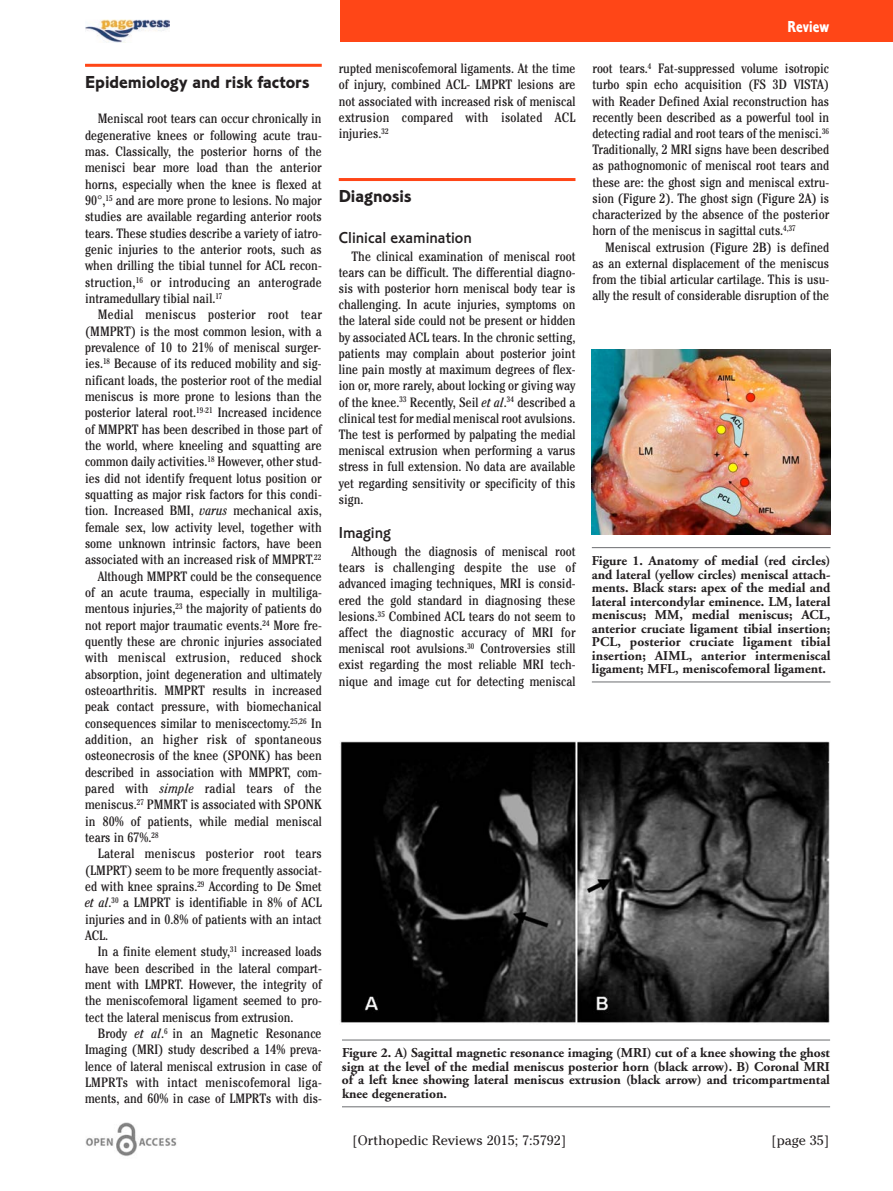
<style>
.page{position:relative;width:893px;height:1191px;background:#fff}
.page>*{position:absolute;margin:0;border:0;box-sizing:border-box;transform-origin:0 0}
.t1{font:18px "Corinthian Bold Plain";color:#231f20}
.t2{font:16.5px "Corinthian Medium Plain";color:#231f20}
.t3{font:16.5px "Corinthian Bold Condensed Plain";color:#fff}
.t4{font:condensed 13.5px/16.2px "Cheltenham";color:#231f20;text-align:justify}
.t5{font:700 13.5px/13.5px "Adobe Garamond";color:#231f20;text-align:justify}
.t6{font:condensed 13.5px "Cheltenham";letter-spacing:.02em;color:#231f20}
.t7{font:13.5px "Cheltenham";color:#231f20}
.s1{font-style:italic}
.s2{color:#1a1718}
</style>
<div class="page">
<img style="left:86px;top:1123px;width:91px;height:33px">
<hr style="left:85px;top:64px;width:237px;height:3px;background:#ff4617">
<hr style="left:339px;top:178px;width:236px;height:3px;background:#ff4617">
<div style="left:340px;top:0;width:553px;height:42px;background:#ff4617"></div>
<img style="left:85px;top:19px;width:85px;height:24px">
<hr style="left:592px;top:547px;width:238px;height:1px;background:#6c6d70">
<hr style="left:592px;top:681px;width:238px;height:1px;background:#6c6d70">
<img style="left:592px;top:350px;width:238px;height:184px">
<img style="left:340px;top:741px;width:490px;height:282px">
<hr style="left:342px;top:1039px;width:488px;height:1px;background:#6c6d70">
<hr style="left:342px;top:1106px;width:488px;height:1px;background:#6c6d70">
<h1 class="t1" style="left:85px;top:76px;width:226px">Epidemiology and risk factors</h1>
<p class="t4" style="left:85px;top:112px;width:238px;text-indent:13px">Meniscal root tears can occur chronically in degenerative knees or following acute trau&shy;mas. Classically, the posterior horns of the menisci bear more load than the anterior horns, especially when the knee is flexed at 90°,<sup>15</sup> and are more prone to lesions. No major studies are available regarding anterior roots tears. These studies describe a variety of iatro&shy;genic injuries to the anterior roots, such as when drilling the tibial tunnel for ACL recon&shy;struction,<sup>16</sup> or introducing an anterograde intramedullary tibial nail.<sup>17</sup></p>
<p class="t6" style="left:98px;top:310px;width:226px">Medial meniscus posterior root tear</p>
<p class="t4" style="left:85px;top:324px;width:238px">(MMPRT) is the most common lesion, with a</p>
<p class="t4" style="left:85px;top:340px;width:238px">prevalence of 10 to 21% of meniscal surger-</p>
<p class="t4" style="left:85px;top:357px;width:238px">ies.<sup>18</sup> Because of its reduced mobility and sig-</p>
<p class="t4" style="left:85px;top:373px;width:238px">nificant loads, the posterior root of the medial</p>
<p class="t4" style="left:85px;top:389px;width:238px">meniscus is more prone to lesions than the</p>
<p class="t4" style="left:85px;top:406px;width:238px">posterior lateral root.<sup>19-21</sup> Increased incidence</p>
<p class="t4" style="left:85px;top:422px;width:238px">of MMPRT has been described in those part of</p>
<p class="t4" style="left:85px;top:438px;width:238px">the world, where kneeling and squatting are</p>
<p class="t4" style="left:85px;top:455px;width:238px">common daily activities.<sup>18</sup> However, other stud-</p>
<p class="t4" style="left:85px;top:471px;width:238px">ies did not identify frequent lotus position or</p>
<p class="t4" style="left:85px;top:487px;width:238px">squatting as major risk factors for this condi-</p>
<p class="t4" style="left:85px;top:504px;width:238px">tion. Increased BMI, <span class="s1">varus</span> mechanical axis,</p>
<p class="t4" style="left:85px;top:520px;width:238px">female sex, low activity level, together with</p>
<p class="t4" style="left:85px;top:536px;width:238px">some unknown intrinsic factors, have been</p>
<p class="t4" style="left:85px;top:553px;width:238px">associated with an increased risk of MMPRT.<sup>22</sup></p>
<p class="t4" style="left:98px;top:569px;width:225px">Although MMPRT could be the consequence</p>
<p class="t4" style="left:85px;top:585px;width:238px">of an acute trauma, especially in multiliga-</p>
<p class="t4" style="left:85px;top:602px;width:238px">mentous injuries,<sup>23</sup> the majority of patients do</p>
<p class="t4" style="left:85px;top:618px;width:238px">not report major traumatic events.<sup>24</sup> More fre-</p>
<p class="t4" style="left:85px;top:634px;width:238px">quently these are chronic injuries associated</p>
<p class="t6" style="left:85px;top:653px;width:238px">with meniscal extrusion, reduced shock</p>
<p class="t4" style="left:85px;top:667px;width:238px">absorption, joint degeneration and ultimately</p>
<p class="t4" style="left:85px;top:683px;width:238px">osteoarthritis. MMPRT results in increased</p>
<p class="t4" style="left:85px;top:699px;width:238px">peak contact pressure, with biomechanical</p>
<p class="t4" style="left:85px;top:716px;width:238px">consequences similar to meniscectomy.<sup>25,26</sup> In</p>
<p class="t6" style="left:85px;top:734px;width:238px">addition, an higher risk of spontaneous</p>
<p class="t4" style="left:85px;top:748px;width:238px">osteonecrosis of the knee (SPONK) has been</p>
<p class="t4" style="left:85px;top:765px;width:238px">described in association with MMPRT, com-</p>
<p class="t6" style="left:85px;top:783px;width:238px">pared with <span class="s1">simple</span> radial tears of the</p>
<p class="t4" style="left:85px;top:797px;width:238px">meniscus.<sup>27</sup> PMMRT is associated with SPONK</p>
<p class="t4" style="left:85px;top:814px;width:238px">in 80% of patients, while medial meniscal</p>
<p class="t4" style="left:85px;top:830px;width:75px">tears in 67%.<sup>28</sup></p>
<p class="t6" style="left:98px;top:848px;width:226px">Lateral meniscus posterior root tears</p>
<p class="t4" style="left:85px;top:863px;width:238px">(LMPRT) seem to be more frequently associat-</p>
<p class="t4" style="left:85px;top:879px;width:238px">ed with knee sprains.<sup>29</sup> According to De Smet</p>
<p class="t4" style="left:85px;top:895px;width:238px"><span class="s1">et al</span>.<sup>30</sup> a LMPRT is identifiable in 8% of ACL</p>
<p class="t4" style="left:85px;top:912px;width:238px">injuries and in 0.8% of patients with an intact</p>
<p class="t4" style="left:85px;top:928px;width:25px">ACL.</p>
<p class="t4" style="left:98px;top:944px;width:225px">In a finite element study,<sup>31</sup> increased loads</p>
<p class="t4" style="left:85px;top:961px;width:238px">have been described in the lateral compart-</p>
<p class="t4" style="left:85px;top:977px;width:238px">ment with LMPRT. However, the integrity of</p>
<p class="t4" style="left:85px;top:993px;width:238px">the meniscofemoral ligament seemed to pro-</p>
<p class="t4" style="left:85px;top:1010px;width:210px">tect the lateral meniscus from extrusion.</p>
<p class="t4" style="left:98px;top:1026px;width:225px">Brody <span class="s1">et al</span>.<sup>6</sup> in an Magnetic Resonance</p>
<p class="t4" style="left:85px;top:1042px;width:238px">Imaging (MRI) study described a 14% preva-</p>
<p class="t4" style="left:85px;top:1059px;width:238px">lence of lateral meniscal extrusion in case of</p>
<p class="t6" style="left:85px;top:1077px;width:238px">LMPRTs with intact meniscofemoral liga-</p>
<p class="t4" style="left:85px;top:1091px;width:238px">ments, and 60% in case of LMPRTs with dis-</p>
<p class="t4" style="left:339px;top:62px;width:238px">rupted meniscofemoral ligaments. At the time of injury, combined ACL- LMPRT lesions are not associated with increased risk of meniscal extrusion compared with isolated ACL injuries.<sup>32</sup></p>
<h1 class="t1" style="left:339px;top:190px;width:74px">Diagnosis</h1>
<p class="t2" style="left:339px;top:232px;width:134px">Clinical examination</p>
<p class="t4" style="left:339px;top:249px;width:238px;text-indent:13px">The clinical examination of meniscal root tears can be difficult. The differential diagno&shy;sis with posterior horn meniscal body tear is challenging. In acute injuries, symptoms on the lateral side could not be present or hidden by associated ACL tears. In the chronic setting, patients may complain about posterior joint line pain mostly at maximum degrees of flex&shy;ion or, more rarely, about locking or giving way of the knee.<sup>33</sup> Recently, Seil <span class="s1">et al</span>.<sup>34</sup> described a clinical test for medial meniscal root avulsions.<br>The test is performed by palpating the medial meniscal extrusion when performing a varus stress in full extension. No data are available yet regarding sensitivity or specificity of this sign.</p>
<p class="t2" style="left:339px;top:527px;width:54px">Imaging</p>
<p class="t4" style="left:339px;top:544px;width:238px;text-indent:13px">Although the diagnosis of meniscal root tears is challenging despite the use of advanced imaging techniques, MRI is consid&shy;ered the gold standard in diagnosing these lesions.<sup>35</sup> Combined ACL tears do not seem to affect the diagnostic accuracy of MRI for meniscal root avulsions.<sup>30</sup> Controversies still exist regarding the most reliable MRI tech&shy;nique and image cut for detecting meniscal</p>
<p class="t3" style="left:787px;top:21px;width:43px">Review</p>
<p class="t4" style="left:592px;top:62px;width:238px">root tears.<sup>4</sup> Fat-suppressed volume isotropic turbo spin echo acquisition (FS 3D VISTA) with Reader Defined Axial reconstruction has recently been described as a powerful tool in detecting radial and root tears of the menisci.<sup>36<br></sup>Traditionally, 2 MRI signs have been described as pathognomonic of meniscal root tears and these are: the ghost sign and meniscal extru&shy;sion <span class="s2">(Figure 2)</span>. The ghost sign <span class="s2">(Figure 2A)</span> is characterized by the absence of the posterior horn of the meniscus in sagittal cuts.<sup>4,37</sup></p>
<p class="t4" style="left:592px;top:240px;width:238px;text-indent:13px">Meniscal extrusion <span class="s2">(Figure 2B)</span> is defined as an external displacement of the meniscus from the tibial articular cartilage. This is usu&shy;ally the result of considerable disruption of the</p>
<p class="t5" style="left:592px;top:555px;width:240px">Figure 1. Anatomy of medial (red circles) and lateral (yellow circles) meniscal attach&shy;ments. Black stars: apex of the medial and lateral intercondylar eminence. LM, lateral meniscus; MM, medial meniscus; ACL, anterior cruciate ligament tibial insertion; PCL, posterior cruciate ligament tibial insertion; AIML, anterior intermeniscal ligament; MFL, meniscofemoral ligament.</p>
<p class="t5" style="left:342px;top:1047px;width:490px">Figure 2. A) Sagittal magnetic resonance imaging (MRI) cut of a knee showing the ghost sign at the level of the medial meniscus posterior horn (black arrow). B) Coronal MRI of a left knee showing lateral meniscus extrusion (black arrow) and tricompartmental knee degeneration.</p>
<p class="t7" style="left:352px;top:1132px;width:215px">[Orthopedic Reviews 2015; 7:5792]</p>
<p class="t7" style="left:771px;top:1132px;width:59px">[page 35]</p>
</div>
